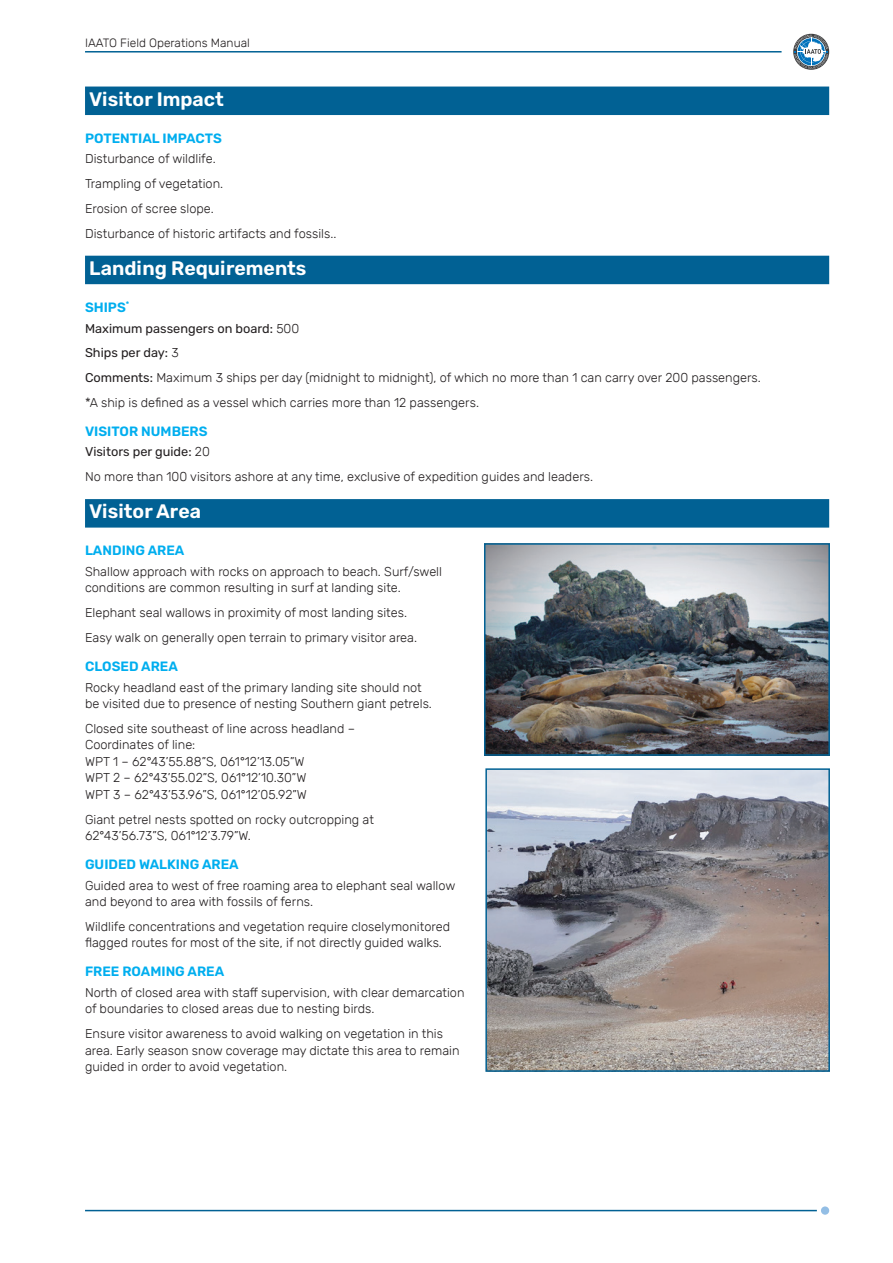
<style>
.page{position:relative;width:893px;height:1263px;background:#fff}
.page>*{position:absolute;margin:0;border:0;box-sizing:border-box;transform-origin:0 0}
.t1{font:600 19.5px "Rubik";color:#fff}
.t2{font:600 13.5px "Rubik";color:#00aeef}
.t3{font:300 12.75px/16.5px "Rubik";color:#231f20}
.t4{font:300 12px "Rubik";color:#231f20}
.s1{font-weight:400}
</style>
<div class="page">
<hr style="left:85px;top:51px;width:697px;height:2px;background:#016194">
<hr style="left:85px;top:1210px;width:732px;height:1px;background:#016194">
<svg style="left:793px;top:34px;width:36px;height:36px"></svg>
<svg style="left:794px;top:35px;width:34px;height:34px"></svg>
<div style="left:821px;top:1206px;width:8px;height:9px;background:#93bee5;border-radius:50%"></div>
<div style="left:85px;top:87px;width:744px;height:28px;background:#016194"></div>
<div style="left:85px;top:256px;width:744px;height:28px;background:#016194"></div>
<div style="left:85px;top:499px;width:744px;height:29px;background:#016194"></div>
<img style="left:487px;top:546px;width:340px;height:207px">
<div style="left:484px;top:543px;width:346px;height:213px;border:2px solid #016194"></div>
<img style="left:488px;top:771px;width:339px;height:298px">
<div style="left:485px;top:768px;width:345px;height:304px;border:2px solid #016194"></div>
<p class="t4" style="left:85px;top:37px;width:166px">IAATO Field Operations Manual</p>
<h1 class="t1" style="left:89px;top:88px;width:136px">Visitor Impact</h1>
<p class="t2" style="left:85px;top:131px;width:138px">POTENTIAL IMPACTS</p>
<p class="t3" style="left:85px;top:147px;width:253px;line-height:24.8px">Disturbance of wildlife.<br>Trampling of vegetation.<br>Erosion of scree slope.<br>Disturbance of historic artifacts and fossils..</p>
<h1 class="t1" style="left:89px;top:257px;width:219px">Landing Requirements</h1>
<p class="t2" style="left:85px;top:300px;width:46px">SHIPS<sup>*</sup></p>
<p class="t3" style="left:85px;top:316px;width:677px;line-height:24.8px"><span class="s1">Maximum passengers on board:</span> 500<br><span class="s1">Ships per day:</span> 3<br><span class="s1">Comments:</span> Maximum 3 ships per day (midnight to midnight), of which no more than 1 can carry over 200 passengers. *A ship is defined as a vessel which carries more than 12 passengers.</p>
<p class="t2" style="left:85px;top:423px;width:124px">VISITOR NUMBERS</p>
<p class="t3" style="left:85px;top:440px;width:509px;line-height:24.8px"><span class="s1">Visitors per guide:</span> 20<br>No more than 100 visitors ashore at any time, exclusive of expedition guides and leaders.</p>
<h1 class="t1" style="left:89px;top:501px;width:113px">Visitor Area</h1>
<p class="t2" style="left:85px;top:543px;width:101px">LANDING AREA</p>
<p class="t3" style="left:85px;top:564px;width:358px">Shallow approach with rocks on approach to beach. Surf/swell conditions are common resulting in surf at landing site.</p>
<p class="t3" style="left:85px;top:601px;width:334px;line-height:24.8px">Elephant seal wallows in proximity of most landing sites.<br>Easy walk on generally open terrain to primary visitor area.</p>
<p class="t2" style="left:85px;top:659px;width:94px">CLOSED AREA</p>
<p class="t3" style="left:85px;top:679px;width:348px">Rocky headland east of the primary landing site should not be visited due to presence of nesting Southern giant petrels.</p>
<p class="t3" style="left:85px;top:720px;width:272px">Closed site southeast of line across headland – Coordinates of line:<br>WPT 1 – 62°43’55.88”S, 061°12’13.05”W<br>WPT 2 – 62°43’55.02”S, 061°12’10.30”W<br>WPT 3 – 62°43’53.96”S, 061°12’05.92”W</p>
<p class="t3" style="left:85px;top:811px;width:290px">Giant petrel nests spotted on rocky outcropping at<br>62°43’56.73”S, 061°12’3.79”W.</p>
<p class="t2" style="left:85px;top:857px;width:155px">GUIDED WALKING AREA</p>
<p class="t3" style="left:85px;top:877px;width:372px">Guided area to west of free roaming area to elephant seal wallow and beyond to area with fossils of ferns.</p>
<p class="t3" style="left:85px;top:918px;width:367px">Wildlife concentrations and vegetation require closelymonitored flagged routes for most of the site, if not directly guided walks.</p>
<p class="t2" style="left:85px;top:964px;width:141px">FREE ROAMING AREA</p>
<p class="t3" style="left:85px;top:984px;width:381px">North of closed area with staff supervision, with clear demarcation of boundaries to closed areas due to nesting birds.</p>
<p class="t3" style="left:85px;top:1026px;width:376px">Ensure visitor awareness to avoid walking on vegetation in this area. Early season snow coverage may dictate this area to remain guided in order to avoid vegetation.</p>
</div>
